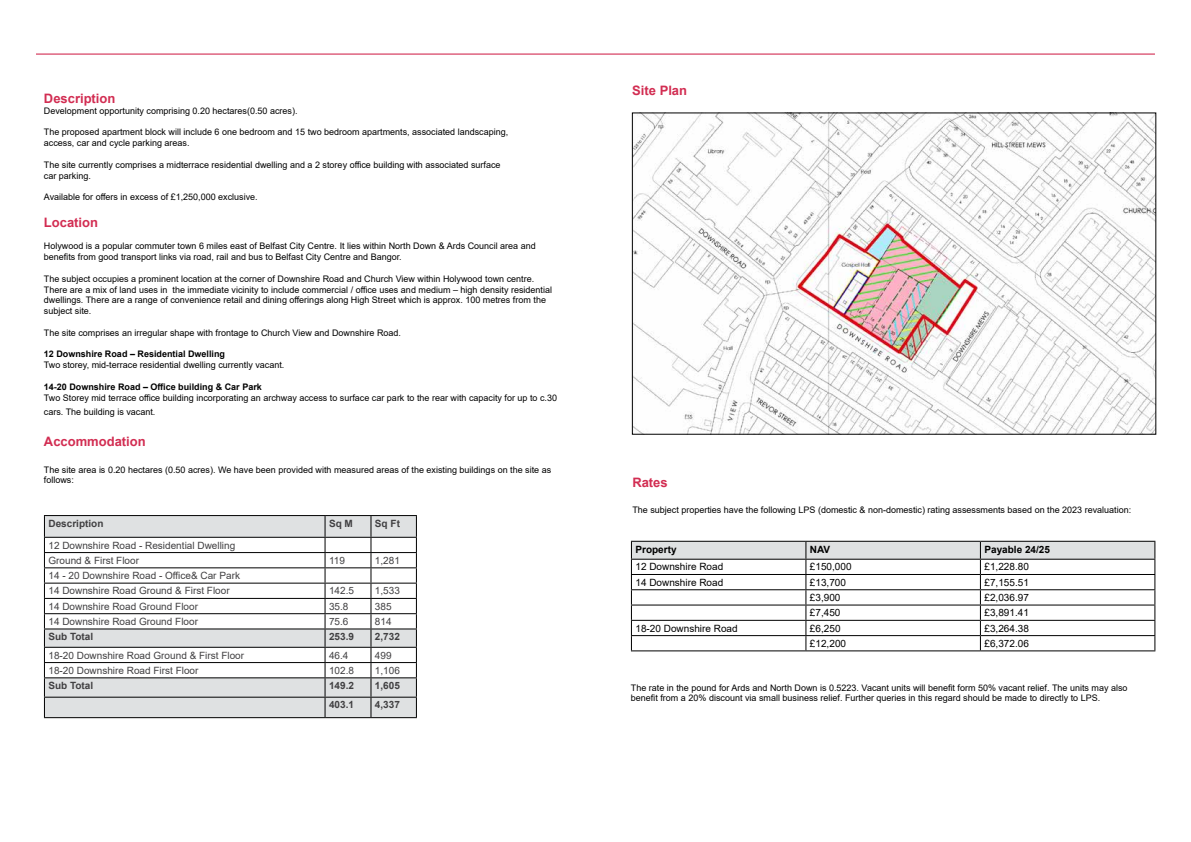
<style>
.page{position:relative;width:1191px;height:842px;background:#fff}
.page>*{position:absolute;margin:0;border:0;box-sizing:border-box;transform-origin:0 0}
.t1{font:700 13px "Arial";color:#d22d52}
.t2{font:10px/15.3px "Arial";color:#414042}
.t3{font:10px "Arial";color:#000}
.t4{font:700 10px "Arial";color:#414042}
.t5{font:700 10px "Arial";color:#000}
.t6{font:9px/10.8px "Arial";color:#000}
.t7{font:700 9px "Arial";color:#000}
</style>
<div class="page">
<svg style="left:45px;top:516px;width:371px;height:201px"></svg>
<hr style="left:44px;top:515px;width:281px;height:1px;background:#000">
<hr style="left:325px;top:515px;width:46px;height:1px;background:#000">
<hr style="left:371px;top:515px;width:46px;height:1px;background:#000">
<hr style="left:44px;top:537px;width:281px;height:1px;background:#000">
<hr style="left:325px;top:537px;width:46px;height:1px;background:#000">
<hr style="left:371px;top:537px;width:46px;height:1px;background:#000">
<hr style="left:44px;top:552px;width:281px;height:1px;background:#000">
<hr style="left:325px;top:552px;width:46px;height:1px;background:#000">
<hr style="left:371px;top:552px;width:46px;height:1px;background:#000">
<hr style="left:44px;top:567px;width:281px;height:1px;background:#000">
<hr style="left:325px;top:567px;width:46px;height:1px;background:#000">
<hr style="left:371px;top:567px;width:46px;height:1px;background:#000">
<hr style="left:44px;top:583px;width:281px;height:1px;background:#000">
<hr style="left:325px;top:583px;width:46px;height:1px;background:#000">
<hr style="left:371px;top:583px;width:46px;height:1px;background:#000">
<hr style="left:44px;top:598px;width:281px;height:1px;background:#000">
<hr style="left:325px;top:598px;width:46px;height:1px;background:#000">
<hr style="left:371px;top:598px;width:46px;height:1px;background:#000">
<hr style="left:44px;top:613px;width:281px;height:1px;background:#000">
<hr style="left:325px;top:613px;width:46px;height:1px;background:#000">
<hr style="left:371px;top:613px;width:46px;height:1px;background:#000">
<hr style="left:44px;top:628px;width:281px;height:1px;background:#000">
<hr style="left:325px;top:628px;width:46px;height:1px;background:#000">
<hr style="left:371px;top:628px;width:46px;height:1px;background:#000">
<hr style="left:44px;top:647px;width:281px;height:1px;background:#000">
<hr style="left:325px;top:647px;width:46px;height:1px;background:#000">
<hr style="left:371px;top:647px;width:46px;height:1px;background:#000">
<hr style="left:44px;top:662px;width:281px;height:1px;background:#000">
<hr style="left:325px;top:662px;width:46px;height:1px;background:#000">
<hr style="left:371px;top:662px;width:46px;height:1px;background:#000">
<hr style="left:44px;top:677px;width:281px;height:1px;background:#000">
<hr style="left:325px;top:677px;width:46px;height:1px;background:#000">
<hr style="left:371px;top:677px;width:46px;height:1px;background:#000">
<hr style="left:44px;top:697px;width:281px;height:1px;background:#000">
<svg style="left:44px;top:516px;width:1px;height:201px"></svg>
<hr style="left:325px;top:697px;width:46px;height:1px;background:#000">
<svg style="left:324px;top:516px;width:1px;height:201px"></svg>
<hr style="left:371px;top:697px;width:46px;height:1px;background:#000">
<svg style="left:370px;top:516px;width:1px;height:201px"></svg>
<svg style="left:416px;top:516px;width:1px;height:201px"></svg>
<hr style="left:44px;top:717px;width:281px;height:1px;background:#000">
<hr style="left:325px;top:717px;width:46px;height:1px;background:#000">
<hr style="left:371px;top:717px;width:46px;height:1px;background:#000">
<hr style="left:36px;top:54px;width:1119px;height:1px;background:#cd163f">
<img style="left:634px;top:115px;width:520px;height:317px">
<svg style="left:631px;top:541px;width:524px;height:109px"></svg>
<hr style="left:631px;top:650px;width:175px;height:1px;background:#000">
<hr style="left:806px;top:650px;width:174px;height:1px;background:#000">
<hr style="left:980px;top:650px;width:175px;height:1px;background:#000">
<h1 class="t1" style="left:44px;top:89px;width:73px">Description</h1>
<p class="t6" style="left:44px;top:105px;width:255px">Development opportunity comprising 0.20 hectares(0.50 acres).</p>
<p class="t6" style="left:44px;top:127px;width:466px">The proposed apartment block will include 6 one bedroom and 15 two bedroom apartments, associated landscaping, access, car and cycle parking areas.</p>
<p class="t6" style="left:44px;top:159px;width:458px">The site currently comprises a midterrace residential dwelling and a 2 storey office building with associated surface car parking.</p>
<p class="t6" style="left:44px;top:192px;width:215px">Available for offers in excess of £1,250,000 exclusive.</p>
<h1 class="t1" style="left:44px;top:213px;width:56px">Location</h1>
<p class="t6" style="left:44px;top:241px;width:493px">Holywood is a popular commuter town 6 miles east of Belfast City Centre. It lies within North Down &amp; Ards Council area and benefits from good transport links via road, rail and bus to Belfast City Centre and Bangor.</p>
<p class="t6" style="left:44px;top:273px;width:509px">The subject occupies a prominent location at the corner of Downshire Road and Church View within Holywood town centre.<br>There are a mix of land uses in the immediate vicinity to include commercial / office uses and medium – high density residential dwellings. There are a range of convenience retail and dining offerings along High Street which is approx. 100 metres from the subject site.</p>
<p class="t6" style="left:44px;top:327px;width:358px">The site comprises an irregular shape with frontage to Church View and Downshire Road.</p>
<p class="t7" style="left:44px;top:348px;width:183px">12 Downshire Road – Residential Dwelling</p>
<p class="t6" style="left:44px;top:360px;width:242px">Two storey, mid-terrace residential dwelling currently vacant.</p>
<p class="t7" style="left:44px;top:380px;width:219px">14-20 Downshire Road – Office building &amp; Car Park</p>
<p class="t6" style="left:44px;top:390px;width:514px;line-height:14.4px">Two Storey mid terrace office building incorporating an archway access to surface car park to the rear with capacity for up to c.30 cars. The building is vacant.</p>
<h1 class="t1" style="left:44px;top:432px;width:103px">Accommodation</h1>
<p class="t6" style="left:44px;top:464px;width:509px">The site area is 0.20 hectares (0.50 acres). We have been provided with measured areas of the existing buildings on the site as follows:</p>
<p class="t4" style="left:48px;top:516px;width:57px">Description</p>
<p class="t4" style="left:329px;top:516px;width:25px">Sq M</p>
<p class="t4" style="left:375px;top:516px;width:26px">Sq Ft</p>
<p class="t2" style="left:48px;top:537px;width:188px">12 Downshire Road - Residential Dwelling<br>Ground &amp; First Floor</p>
<p class="t2" style="left:329px;top:553px;width:17px">119</p>
<p class="t2" style="left:375px;top:553px;width:27px">1,281</p>
<p class="t2" style="left:48px;top:568px;width:193px">14 - 20 Downshire Road - Office&amp; Car Park<br>14 Downshire Road Ground &amp; First Floor</p>
<p class="t2" style="left:329px;top:583px;width:27px">142.5</p>
<p class="t2" style="left:375px;top:583px;width:27px">1,533</p>
<p class="t2" style="left:48px;top:598px;width:151px">14 Downshire Road Ground Floor</p>
<p class="t2" style="left:329px;top:598px;width:21px">35.8</p>
<p class="t2" style="left:375px;top:598px;width:18px">385</p>
<p class="t2" style="left:48px;top:614px;width:151px">14 Downshire Road Ground Floor</p>
<p class="t2" style="left:329px;top:614px;width:21px">75.6</p>
<p class="t2" style="left:375px;top:614px;width:18px">814</p>
<p class="t4" style="left:48px;top:630px;width:46px">Sub Total</p>
<p class="t4" style="left:329px;top:630px;width:27px">253.9</p>
<p class="t4" style="left:375px;top:630px;width:27px">2,732</p>
<p class="t2" style="left:48px;top:647px;width:197px">18-20 Downshire Road Ground &amp; First Floor</p>
<p class="t2" style="left:329px;top:647px;width:21px">46.4</p>
<p class="t2" style="left:375px;top:647px;width:18px">499</p>
<p class="t2" style="left:48px;top:663px;width:152px">18-20 Downshire Road First Floor</p>
<p class="t2" style="left:329px;top:663px;width:27px">102.8</p>
<p class="t2" style="left:375px;top:663px;width:27px">1,106</p>
<p class="t4" style="left:48px;top:678px;width:46px">Sub Total</p>
<p class="t4" style="left:329px;top:678px;width:27px">149.2</p>
<p class="t4" style="left:375px;top:678px;width:27px">1,605</p>
<p class="t4" style="left:329px;top:698px;width:27px">403.1</p>
<p class="t4" style="left:375px;top:698px;width:27px">4,337</p>
<h1 class="t1" style="left:632px;top:81px;width:56px">Site Plan</h1>
<h1 class="t1" style="left:632px;top:473px;width:37px">Rates</h1>
<p class="t6" style="left:632px;top:504px;width:500px">The subject properties have the following LPS (domestic &amp; non-domestic) rating assessments based on the 2023 revaluation:</p>
<p class="t5" style="left:635px;top:542px;width:43px">Property</p>
<p class="t5" style="left:810px;top:542px;width:22px">NAV</p>
<p class="t5" style="left:984px;top:542px;width:67px">Payable 24/25</p>
<p class="t3" style="left:635px;top:560px;width:89px">12 Downshire Road</p>
<p class="t3" style="left:810px;top:560px;width:43px">£150,000</p>
<p class="t3" style="left:984px;top:560px;width:46px">£1,228.80</p>
<p class="t3" style="left:635px;top:575px;width:89px">14 Downshire Road</p>
<p class="t3" style="left:810px;top:575px;width:38px">£13,700</p>
<p class="t3" style="left:984px;top:575px;width:46px">£7,155.51</p>
<p class="t3" style="left:810px;top:591px;width:32px">£3,900</p>
<p class="t3" style="left:984px;top:591px;width:46px">£2,036.97</p>
<p class="t3" style="left:810px;top:606px;width:32px">£7,450</p>
<p class="t3" style="left:984px;top:606px;width:46px">£3,891.41</p>
<p class="t3" style="left:635px;top:621px;width:104px">18-20 Downshire Road</p>
<p class="t3" style="left:810px;top:621px;width:32px">£6,250</p>
<p class="t3" style="left:984px;top:621px;width:46px">£3,264.38</p>
<p class="t3" style="left:810px;top:636px;width:38px">£12,200</p>
<p class="t3" style="left:984px;top:636px;width:46px">£6,372.06</p>
<p class="t6" style="left:631px;top:682px;width:498px">The rate in the pound for Ards and North Down is 0.5223. Vacant units will benefit form 50% vacant relief. The units may also benefit from a 20% discount via small business relief. Further queries in this regard should be made to directly to LPS.</p>
</div>
